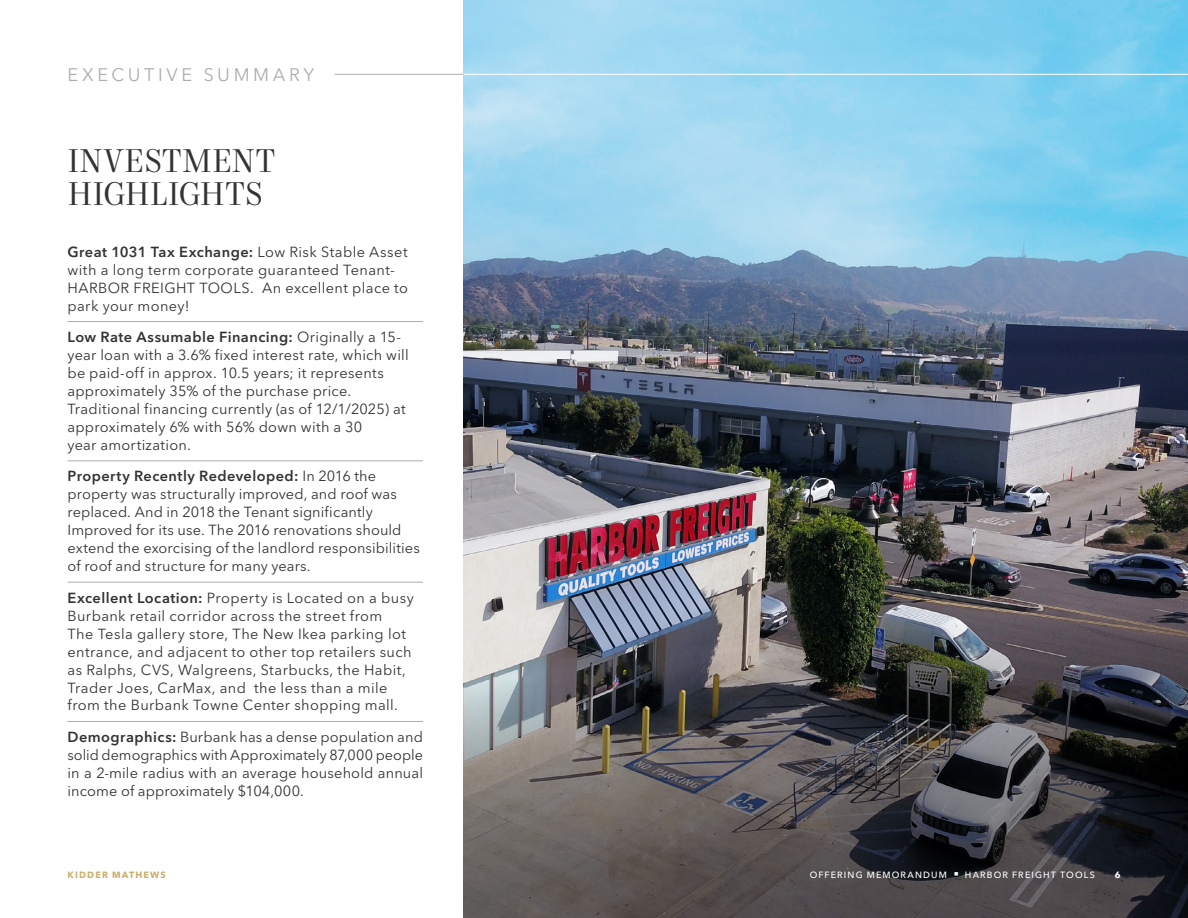
<style>
.page{position:relative;width:1188px;height:918px;background:#fff}
.page>*{position:absolute;margin:0;border:0;box-sizing:border-box;transform-origin:0 0}
.t1{font:33px/33px "Mort Modern 08";letter-spacing:-.005em;color:#323335}
.t2{font:18px "Avenir Next LT Pro";letter-spacing:.2em;color:#afabac}
.t3{font:14.55px/18px "Avenir Next LT Pro";letter-spacing:.02em;color:#323335}
.t4{font:500 9px "Avenir Next LT Pro";letter-spacing:.13em;color:#fff}
.t5{font:700 9px "Avenir Next LT Pro";letter-spacing:.13em;color:#cbae6c}
.t6{font:700 9px "Avenir Next LT Pro";color:#fff}
.s1{font-weight:600}
</style>
<div class="page">
<img style="left:464px;top:0;width:724px;height:583px">
<img style="left:464px;top:583px;width:724px;height:335px">
<hr style="left:68px;top:321px;width:355px;height:1px;background:#afabac">
<hr style="left:68px;top:461px;width:355px;height:1px;background:#afabac">
<hr style="left:68px;top:582px;width:355px;height:1px;background:#afabac">
<hr style="left:68px;top:721px;width:355px;height:1px;background:#afabac">
<hr style="left:334px;top:74px;width:130px;height:1px;background:#afabac">
<hr style="left:464px;top:74px;width:724px;height:1px;background:#fff">
<p class="t2" style="left:68px;top:64px;width:248px">EXECUTIVE SUMMARY</p>
<h1 class="t1" style="left:68px;top:146px;width:210px">INVESTMENT<br>HIGHLIGHTS</h1>
<p class="t3" style="left:68px;top:243px;width:342px"><span class="s1">Great 1031 Tax Exchange:</span> Low Risk Stable Asset with a long term corporate guaranteed Tenant-HARBOR FREIGHT TOOLS. An excellent place to park your money!</p>
<p class="t3" style="left:68px;top:328px;width:343px"><span class="s1">Low Rate Assumable Financing:</span> Originally a 15- year loan with a 3.6% fixed interest rate, which will be paid-off in approx. 10.5 years; it represents approximately 35% of the purchase price.<br>Traditional financing currently (as of 12/1/2025) at approximately 6% with 56% down with a 30<br>year amortization.</p>
<p class="t3" style="left:68px;top:467px;width:354px"><span class="s1">Property Recently Redeveloped:</span> In 2016 the property was structurally improved, and roof was replaced. And in 2018 the Tenant significantly Improved for its use. The 2016 renovations should extend the exorcising of the landlord responsibilities of roof and structure for many years.</p>
<p class="t3" style="left:68px;top:589px;width:348px"><span class="s1">Excellent Location:</span> Property is Located on a busy Burbank retail corridor across the street from<br>The Tesla gallery store, The New Ikea parking lot entrance, and adjacent to other top retailers such as Ralphs, CVS, Walgreens, Starbucks, the Habit, Trader Joes, CarMax, and the less than a mile from the Burbank Towne Center shopping mall.</p>
<p class="t3" style="left:68px;top:728px;width:357px;text-align:justify"><span class="s1">Demographics:</span> Burbank has a dense population and solid demographics with Approximately 87,000 people in a 2-mile radius with an average household annual income of approximately $104,000.</p>
<p class="t5" style="left:68px;top:869px;width:100px">KIDDER MATHEWS</p>
<p class="t4" style="left:810px;top:869px;width:287px">OFFERING MEMORANDUM ■ HARBOR FREIGHT TOOLS</p>
<p class="t6" style="left:1115px;top:869px;width:7px">6</p>
</div>
